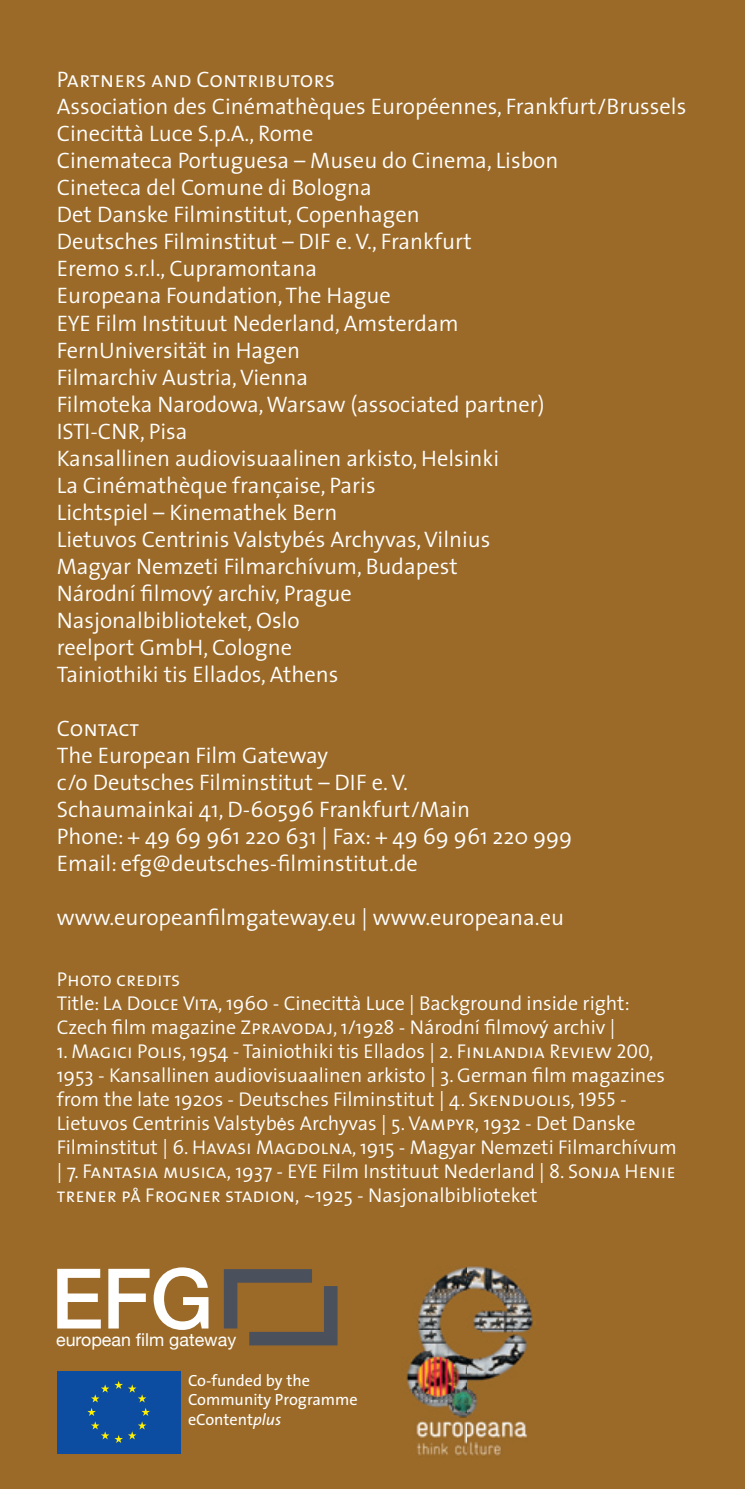
<style>
.page{position:relative;width:745px;height:1489px;background:#fff}
.page>*{position:absolute;margin:0;border:0;box-sizing:border-box;transform-origin:0 0}
.t1{font:300 22.5px/27px "The Sans";color:#fff}
.t2{font:22.5px "The Sans Semi Light Caps";color:#fff}
.t3{font:300 20px/24px "The Sans";color:#fff}
.t4{font:20px "The Sans Semi Light Caps";color:#fff}
.t5{font:17.75px "Helvetica Neue";color:#fff}
.t6{font:16.25px/19.5px "The Sans";color:#fff}
.s1{font-family:"Arial";font-weight:400;font-size:21px}
.s2{font-family:"The Sans Semi Light Caps";font-weight:400}
.s3{font-family:"Arial";font-weight:400;font-size:18.75px}
.s4{font-family:"Arial";font-weight:400;font-size:18px}
.s5{font-style:italic}
</style>
<div class="page">
<div style="left:0;top:0;width:744px;height:1488px;background:#9b6a28"></div>
<div style="left:57px;top:1370px;width:123px;height:83px;background:#0d4da1"></div>
<svg style="left:91px;top:1421px;width:55px;height:21px"></svg>
<svg style="left:87px;top:1381px;width:63px;height:34px"></svg>
<img style="left:406px;top:1266px;width:127px;height:190px">
<svg style="left:224px;top:1269px;width:113px;height:76px"></svg>
<svg style="left:57px;top:1268px;width:44px;height:60px"></svg>
<svg style="left:108px;top:1267px;width:100px;height:62px"></svg>
<p class="t2" style="left:57px;top:61px;width:280px">Partners and Contributors</p>
<p class="t1" style="left:57px;top:93px;width:630px">Association des Cinémathèques Européennes, Frankfurt/Brussels Cinecittà Luce S.p.A., Rome<br>Cinemateca Portuguesa – Museu do Cinema, Lisbon<br>Cineteca del Comune di Bologna<br>Det Danske Filminstitut, Copenhagen<br>Deutsches Filminstitut – DIF e. V., Frankfurt<br>Eremo s.r.l., Cupramontana<br>Europeana Foundation, The Hague<br>EYE Film Instituut Nederland, Amsterdam<br>FernUniversität in Hagen<br>Filmarchiv Austria, Vienna<br>Filmoteka Narodowa, Warsaw (associated partner)<br>ISTI-CNR, Pisa<br>Kansallinen audiovisuaalinen arkisto, Helsinki<br>La Cinémathèque française, Paris<br>Lichtspiel – Kinemathek Bern<br>Lietuvos Centrinis Valstybés Archyvas, Vilnius<br>Magyar Nemzeti Filmarchívum, Budapest<br>Národní filmov<span class="s1">ý</span> archiv, Prague<br>Nasjonalbiblioteket, Oslo<br>reelport GmbH, Cologne<br>Tainiothiki tis Ellados, Athens</p>
<p class="t2" style="left:57px;top:709px;width:84px">Contact</p>
<p class="t1" style="left:57px;top:741px;width:517px">The European Film Gateway<br>c/o Deutsches Filminstitut – DIF e. V.<br>Schaumainkai 41, D-60596 Frankfurt/Main<br>Phone: + 49 69 961 220 631 | Fax: + 49 69 961 220 999<br>Email: efg@deutsches-filminstitut.de</p>
<p class="t1" style="left:57px;top:903px;width:508px">www.europeanfilmgateway.eu | www.europeana.eu</p>
<p class="t4" style="left:57px;top:962px;width:125px">Photo credits</p>
<p class="t3" style="left:57px;top:990px;width:574px">Title: <span class="s2">La Dolce Vita</span>, 1960 - Cinecittà Luce | Background inside right:<br>Czech film magazine <span class="s2">Zpravodaj</span>, 1/1928 - Národní filmov<span class="s3">ý</span> archiv |</p>
<p class="t3" style="left:57px;top:1038px;width:621px">1. <span class="s2">Magici Polis</span>, 1954 - Tainiothiki tis Ellados | 2. <span class="s2">Finlandia Review 200, </span>1953 - Kansallinen audiovisuaalinen arkisto | 3. German film magazines from the late 1920s - Deutsches Filminstitut | 4. <span class="s2">Skenduolis, 1955 - </span>Lietuvos Centrinis Valstyb<span class="s4">ė</span>s Archyvas | 5. <span class="s2">Vampyr,</span> 1932 - Det Danske Filminstitut | 6. <span class="s2">Havasi Magdolna,</span> 1915 - Magyar Nemzeti Filmarchívum | 7. <span class="s2">Fantasia musica,</span> 1937 - EYE Film Instituut Nederland | 8. <span class="s2">Sonja Henie trener på Frogner stadion,</span> ~1925 - Nasjonalbiblioteket</p>
<p class="t5" style="left:56px;top:1328px;width:181px">european film gateway</p>
<p class="t6" style="left:188px;top:1369px;width:171px">Co-funded by the<br>Community Programme eContent<span class="s5">plus</span></p>
</div>
